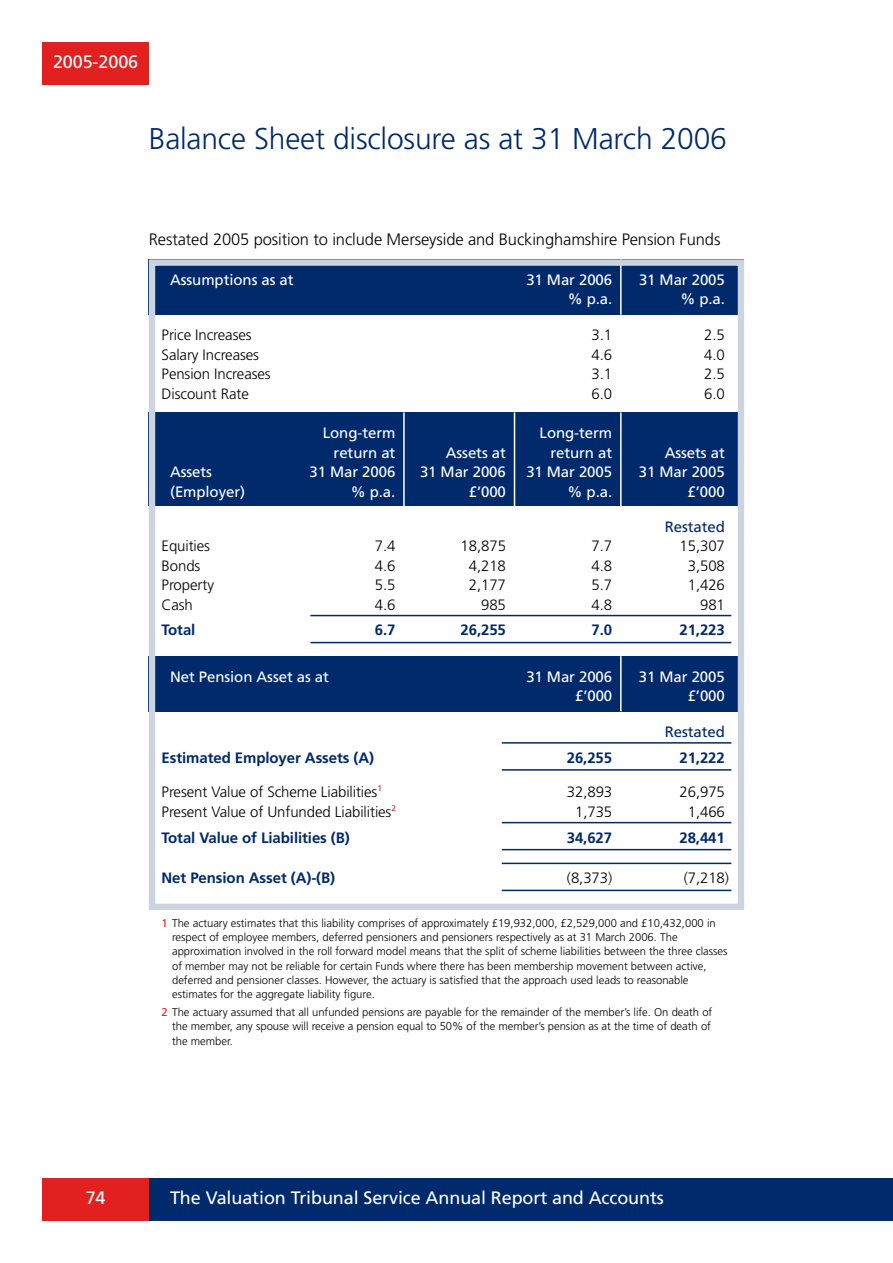
<style>
.page{position:relative;width:893px;height:1263px;background:#fff}
.page>*{position:absolute;margin:0;border:0;box-sizing:border-box;transform-origin:0 0}
.t1{font:300 30px "Frutiger";letter-spacing:-.005em;color:#002a6c}
.t2{font:18px "Frutiger";letter-spacing:-.005em;color:#fff}
.t3{font:300 16.5px "Frutiger";letter-spacing:-.005em;color:#000}
.t4{font:300 15px "Frutiger";letter-spacing:-.005em;color:#000}
.t5{font:15px "Frutiger";letter-spacing:-.005em;color:#fff}
.t6{font:700 15px "Frutiger";letter-spacing:-.005em;color:#002a6c}
.t7{font:15px "Frutiger";letter-spacing:-.005em;color:#002a6c}
.t8{font:300 11.25px/14.2px "Frutiger";color:#000}
.s1{font-weight:400;color:#e2201f}
</style>
<div class="page">
<div style="left:43px;top:43px;width:106px;height:42px;background:#e2201f"></div>
<div style="left:43px;top:1178px;width:106px;height:42px;background:#e2201f"></div>
<div style="left:149px;top:1178px;width:744px;height:42px;background:#002a6c"></div>
<div style="left:149px;top:259px;width:595px;height:56px;background:#002a6c"></div>
<hr style="left:310px;top:615px;width:421px;height:1px;background:#002a6c">
<hr style="left:310px;top:642px;width:421px;height:1px;background:#002a6c">
<hr style="left:502px;top:742px;width:229px;height:2px;background:#002a6c">
<hr style="left:502px;top:769px;width:229px;height:2px;background:#002a6c">
<hr style="left:502px;top:822px;width:229px;height:1px;background:#002a6c">
<hr style="left:502px;top:849px;width:229px;height:1px;background:#002a6c">
<hr style="left:502px;top:863px;width:229px;height:1px;background:#002a6c">
<hr style="left:502px;top:890px;width:229px;height:1px;background:#002a6c">
<hr style="left:620px;top:259px;width:2px;height:56px;background:#fff">
<div style="left:149px;top:412px;width:595px;height:94px;background:#002a6c"></div>
<hr style="left:403px;top:412px;width:2px;height:94px;background:#fff">
<hr style="left:514px;top:412px;width:1px;height:94px;background:#fff">
<hr style="left:620px;top:412px;width:2px;height:94px;background:#fff">
<div style="left:149px;top:656px;width:595px;height:55px;background:#002a6c"></div>
<hr style="left:620px;top:656px;width:2px;height:55px;background:#fff">
<div style="left:149px;top:259px;width:595px;height:651px;border:6px solid #ccd4e2"></div>
<h2 class="t2" style="left:53px;top:55px;width:87px">2005-2006</h2>
<h1 class="t1" style="left:149px;top:126px;width:580px">Balance Sheet disclosure as at 31 March 2006</h1>
<h3 class="t3" style="left:149px;top:233px;width:573px">Restated 2005 position to include Merseyside and Buckinghamshire Pension Funds</h3>
<h3 class="t5" style="left:170px;top:274px;width:125px">Assumptions as at</h3>
<h3 class="t5" style="left:526px;top:274px;width:87px">31 Mar 2006</h3>
<h3 class="t5" style="left:639px;top:274px;width:87px">31 Mar 2005</h3>
<h3 class="t5" style="left:568px;top:293px;width:46px">% p.a.</h3>
<h3 class="t5" style="left:680px;top:293px;width:46px">% p.a.</h3>
<h3 class="t4" style="left:162px;top:329px;width:92px">Price Increases</h3>
<h3 class="t4" style="left:592px;top:329px;width:22px">3.1</h3>
<h3 class="t4" style="left:704px;top:329px;width:22px">2.5</h3>
<h3 class="t4" style="left:162px;top:348px;width:99px">Salary Increases</h3>
<h3 class="t4" style="left:592px;top:348px;width:22px">4.6</h3>
<h3 class="t4" style="left:704px;top:348px;width:22px">4.0</h3>
<h3 class="t4" style="left:162px;top:368px;width:111px">Pension Increases</h3>
<h3 class="t4" style="left:592px;top:368px;width:22px">3.1</h3>
<h3 class="t4" style="left:704px;top:368px;width:22px">2.5</h3>
<h3 class="t4" style="left:162px;top:387px;width:89px">Discount Rate</h3>
<h3 class="t4" style="left:592px;top:387px;width:22px">6.0</h3>
<h3 class="t4" style="left:704px;top:387px;width:22px">6.0</h3>
<h3 class="t5" style="left:323px;top:427px;width:74px">Long-term</h3>
<h3 class="t5" style="left:540px;top:427px;width:74px">Long-term</h3>
<h3 class="t5" style="left:334px;top:446px;width:63px">return at</h3>
<h3 class="t5" style="left:446px;top:446px;width:62px">Assets at</h3>
<h3 class="t5" style="left:550px;top:446px;width:63px">return at</h3>
<h3 class="t5" style="left:665px;top:446px;width:62px">Assets at</h3>
<h3 class="t5" style="left:170px;top:466px;width:44px">Assets</h3>
<h3 class="t5" style="left:310px;top:466px;width:87px">31 Mar 2006</h3>
<h3 class="t5" style="left:420px;top:466px;width:87px">31 Mar 2006</h3>
<h3 class="t5" style="left:526px;top:466px;width:87px">31 Mar 2005</h3>
<h3 class="t5" style="left:639px;top:466px;width:87px">31 Mar 2005</h3>
<h3 class="t5" style="left:170px;top:485px;width:77px">(Employer)</h3>
<h3 class="t5" style="left:351px;top:485px;width:46px">% p.a.</h3>
<h3 class="t5" style="left:469px;top:485px;width:39px">£’000</h3>
<h3 class="t5" style="left:568px;top:485px;width:46px">% p.a.</h3>
<h3 class="t5" style="left:688px;top:485px;width:39px">£’000</h3>
<h3 class="t7" style="left:665px;top:520px;width:62px">Restated</h3>
<h3 class="t4" style="left:162px;top:540px;width:50px">Equities</h3>
<h3 class="t4" style="left:375px;top:540px;width:22px">7.4</h3>
<h3 class="t4" style="left:461px;top:540px;width:47px">18,875</h3>
<h3 class="t4" style="left:592px;top:540px;width:22px">7.7</h3>
<h3 class="t4" style="left:680px;top:540px;width:47px">15,307</h3>
<h3 class="t4" style="left:162px;top:559px;width:40px">Bonds</h3>
<h3 class="t4" style="left:375px;top:559px;width:22px">4.6</h3>
<h3 class="t4" style="left:469px;top:559px;width:39px">4,218</h3>
<h3 class="t4" style="left:592px;top:559px;width:22px">4.8</h3>
<h3 class="t4" style="left:688px;top:559px;width:39px">3,508</h3>
<h3 class="t4" style="left:162px;top:579px;width:54px">Property</h3>
<h3 class="t4" style="left:375px;top:579px;width:22px">5.5</h3>
<h3 class="t4" style="left:469px;top:579px;width:39px">2,177</h3>
<h3 class="t4" style="left:592px;top:579px;width:22px">5.7</h3>
<h3 class="t4" style="left:688px;top:579px;width:39px">1,426</h3>
<h3 class="t4" style="left:162px;top:598px;width:33px">Cash</h3>
<h3 class="t4" style="left:375px;top:598px;width:22px">4.6</h3>
<h3 class="t4" style="left:481px;top:598px;width:26px">985</h3>
<h3 class="t4" style="left:592px;top:598px;width:22px">4.8</h3>
<h3 class="t4" style="left:700px;top:598px;width:26px">981</h3>
<h3 class="t6" style="left:162px;top:624px;width:35px">Total</h3>
<h3 class="t6" style="left:375px;top:624px;width:22px">6.7</h3>
<h3 class="t6" style="left:461px;top:624px;width:47px">26,255</h3>
<h3 class="t6" style="left:592px;top:624px;width:22px">7.0</h3>
<h3 class="t6" style="left:679px;top:624px;width:47px">21,223</h3>
<h3 class="t5" style="left:170px;top:670px;width:160px">Net Pension Asset as at</h3>
<h3 class="t5" style="left:526px;top:670px;width:87px">31 Mar 2006</h3>
<h3 class="t5" style="left:639px;top:670px;width:87px">31 Mar 2005</h3>
<h3 class="t5" style="left:575px;top:690px;width:39px">£’000</h3>
<h3 class="t5" style="left:688px;top:690px;width:39px">£’000</h3>
<h3 class="t7" style="left:665px;top:726px;width:62px">Restated</h3>
<h3 class="t6" style="left:162px;top:751px;width:214px">Estimated Employer Assets (A)</h3>
<h3 class="t6" style="left:567px;top:751px;width:47px">26,255</h3>
<h3 class="t6" style="left:679px;top:751px;width:47px">21,222</h3>
<h3 class="t4" style="left:162px;top:786px;width:222px">Present Value of Scheme Liabilities<sup>1</sup></h3>
<h3 class="t4" style="left:567px;top:786px;width:47px">32,893</h3>
<h3 class="t4" style="left:679px;top:786px;width:47px">26,975</h3>
<h3 class="t4" style="left:162px;top:805px;width:236px">Present Value of Unfunded Liabilities<sup>2</sup></h3>
<h3 class="t4" style="left:575px;top:805px;width:39px">1,735</h3>
<h3 class="t4" style="left:688px;top:805px;width:39px">1,466</h3>
<h3 class="t6" style="left:162px;top:831px;width:190px">Total Value of Liabilities (B)</h3>
<h3 class="t6" style="left:567px;top:831px;width:47px">34,627</h3>
<h3 class="t6" style="left:679px;top:831px;width:47px">28,441</h3>
<h3 class="t6" style="left:162px;top:872px;width:175px">Net Pension Asset (A)-(B)</h3>
<h3 class="t4" style="left:567px;top:872px;width:47px">(8,373)</h3>
<h3 class="t4" style="left:684px;top:872px;width:47px">(7,218)</h3>
<p class="t8" style="left:172px;top:917px;width:557px;text-indent:-10px"><span class="s1">1</span> The actuary estimates that this liability comprises of approximately £19,932,000, £2,529,000 and £10,432,000 in respect of employee members, deferred pensioners and pensioners respectively as at 31 March 2006. The approximation involved in the roll forward model means that the split of scheme liabilities between the three classes of member may not be reliable for certain Funds where there has been membership movement between active, deferred and pensioner classes. However, the actuary is satisfied that the approach used leads to reasonable estimates for the aggregate liability figure.</p>
<p class="t8" style="left:172px;top:1006px;width:542px;text-align:justify;text-indent:-11px"><span class="s1">2</span> The actuary assumed that all unfunded pensions are payable for the remainder of the member’s life. On death of the member, any spouse will receive a pension equal to 50% of the member’s pension as at the time of death of the member.</p>
<h2 class="t2" style="left:86px;top:1190px;width:21px">74</h2>
<h2 class="t2" style="left:170px;top:1190px;width:495px">The Valuation Tribunal Service Annual Report and Accounts</h2>
</div>
